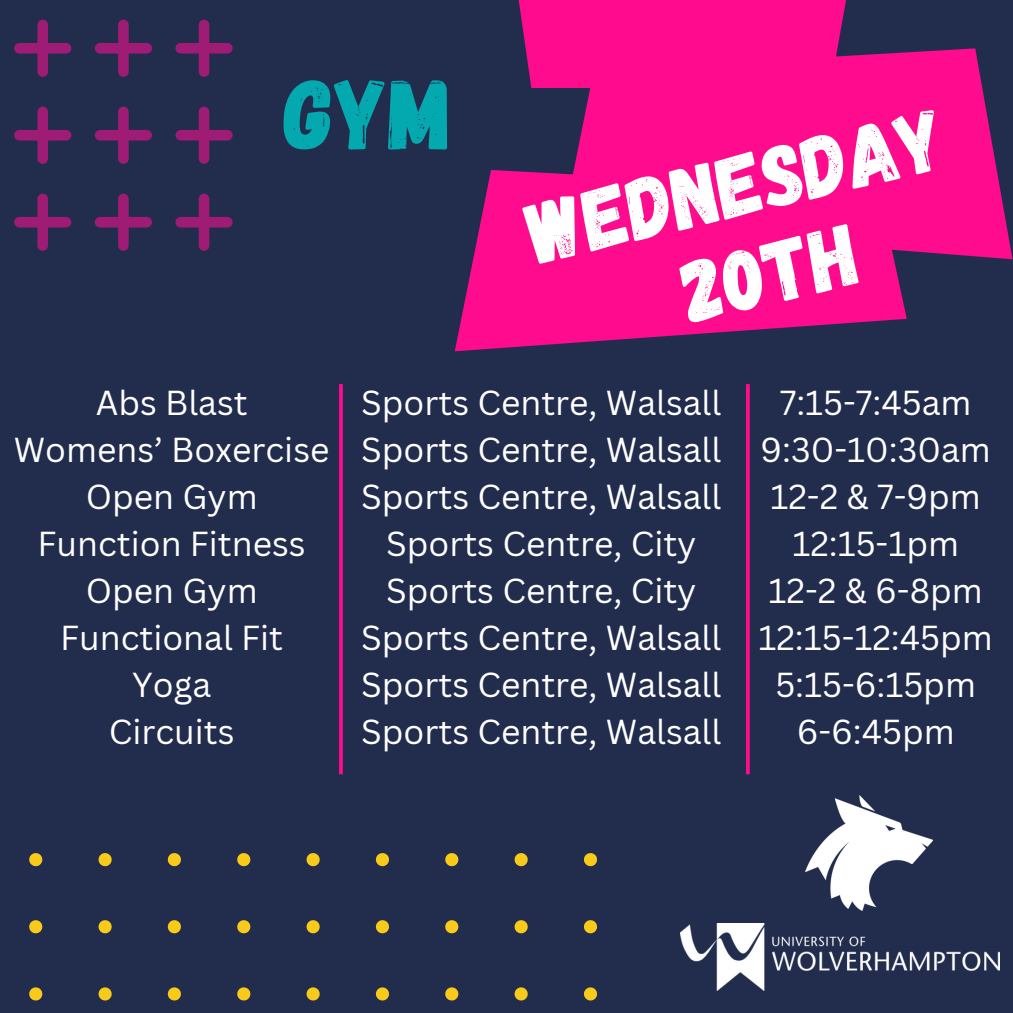
<style>
.page{position:relative;width:1013px;height:1013px;background:#fff}
.page>*{position:absolute;margin:0;border:0;box-sizing:border-box;transform-origin:0 0}
.t1{font:100px "Gagalin";color:#03a9af}
.t2{font:87.12px "Gagalin";color:#fff}
.t3{font:33.75px "Canva Sans";color:#fff}
</style>
<div class="page">
<div style="left:0;top:0;width:1012px;height:1012px;background:#222d4e"></div>
<svg style="left:29px;top:853px;width:568px;height:148px"></svg>
<svg style="left:455px;top:0;width:557px;height:351px;fill:#fe0b8e"></svg>
<svg style="left:14px;top:19px;width:219px;height:232px"></svg>
<svg style="left:339px;top:384px;width:4px;height:390px;background:#f00c89"></svg>
<img style="left:681px;top:923px;width:318px;height:67px">
<img style="left:806px;top:795px;width:126px;height:115px">
<hr style="left:746px;top:384px;width:3px;height:390px;background:#fe0b8e">
<p class="t1" style="left:284px;top:49px;width:169px">gym</p>
<p class="t2" style="left:516px;top:178px;width:427px;rotate:-13deg">Wednesday</p>
<p class="t2" style="left:671px;top:238px;width:180px;rotate:-13deg">20th</p>
<p class="t3" style="left:96px;top:379px;width:153px">Abs Blast</p>
<p class="t3" style="left:14px;top:426px;width:317px">Womens’ Boxercise</p>
<p class="t3" style="left:86px;top:473px;width:173px">Open Gym</p>
<p class="t3" style="left:38px;top:520px;width:270px">Function Fitness</p>
<p class="t3" style="left:86px;top:567px;width:173px">Open Gym</p>
<p class="t3" style="left:60px;top:614px;width:224px">Functional Fit</p>
<p class="t3" style="left:132px;top:660px;width:80px">Yoga</p>
<p class="t3" style="left:109px;top:707px;width:127px">Circuits</p>
<p class="t3" style="left:361px;top:379px;width:361px">Sports Centre, Walsall</p>
<p class="t3" style="left:361px;top:426px;width:361px">Sports Centre, Walsall</p>
<p class="t3" style="left:361px;top:473px;width:361px">Sports Centre, Walsall</p>
<p class="t3" style="left:386px;top:520px;width:312px">Sports Centre, City</p>
<p class="t3" style="left:386px;top:567px;width:312px">Sports Centre, City</p>
<p class="t3" style="left:361px;top:614px;width:361px">Sports Centre, Walsall</p>
<p class="t3" style="left:361px;top:660px;width:361px">Sports Centre, Walsall</p>
<p class="t3" style="left:361px;top:707px;width:361px">Sports Centre, Walsall</p>
<p class="t3" style="left:779px;top:379px;width:193px">7:15-7:45am</p>
<p class="t3" style="left:760px;top:426px;width:232px">9:30-10:30am</p>
<p class="t3" style="left:770px;top:473px;width:212px">12-2 &amp; 7-9pm</p>
<p class="t3" style="left:792px;top:520px;width:168px">12:15-1pm</p>
<p class="t3" style="left:768px;top:567px;width:216px">12-2 &amp; 6-8pm</p>
<p class="t3" style="left:758px;top:614px;width:236px">12:15-12:45pm</p>
<p class="t3" style="left:775px;top:660px;width:202px">5:15-6:15pm</p>
<p class="t3" style="left:796px;top:707px;width:159px">6-6:45pm</p>
</div>
